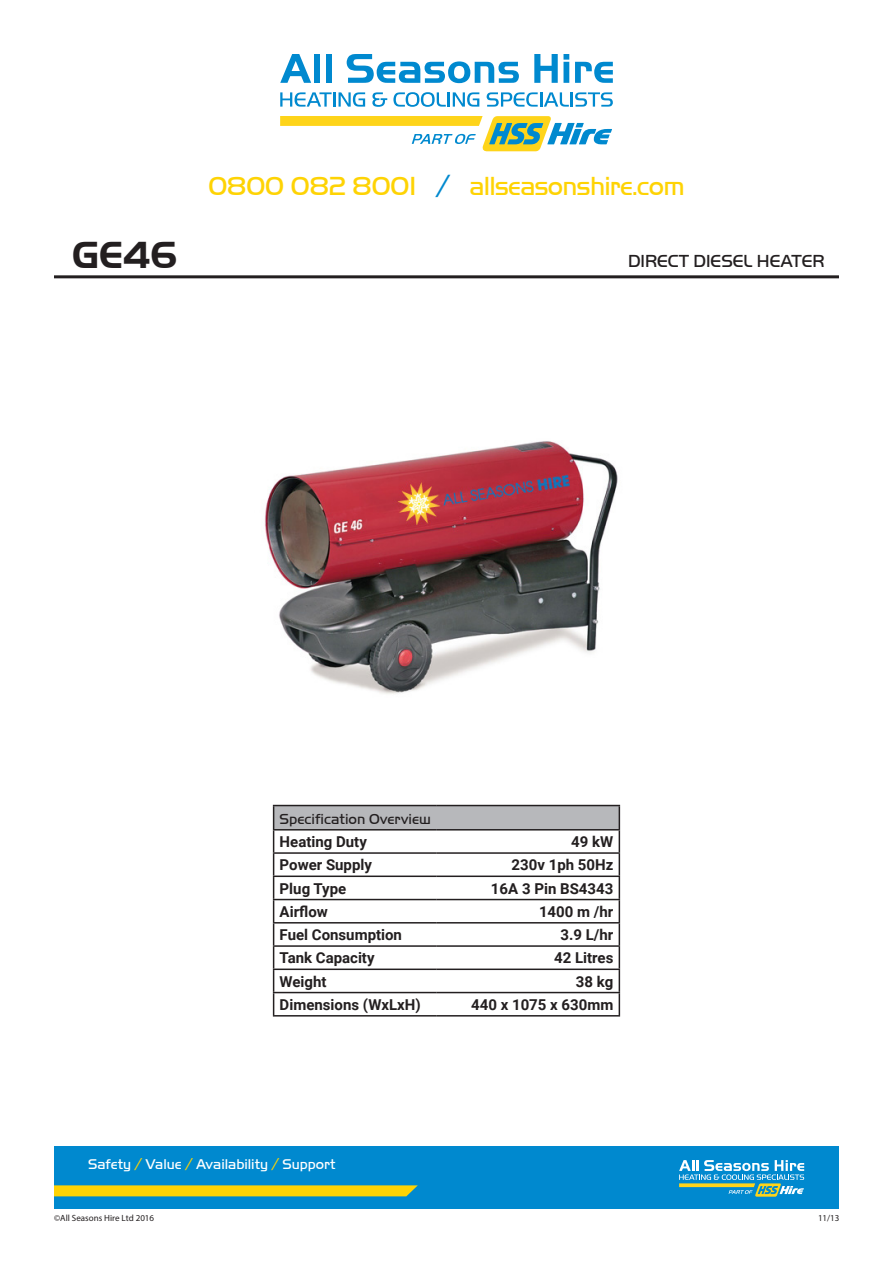
<style>
.page{position:relative;width:893px;height:1263px;background:#fff}
.page>*{position:absolute;margin:0;border:0;box-sizing:border-box;transform-origin:0 0}
.t1{font:700 39px "Handel Got D";color:#231f20}
.t2{font:27px "Handel Got D Ligh";letter-spacing:-.03em;color:#fed304}
.t3{font:18px "Handel Got D Ligh";color:#231f20}
.t4{font:700 15px "Roboto";color:#231f20}
.t5{font:15px "Handel Got D Ligh";color:#231f20}
.t6{font:14.55px "Handel Got D Ligh";color:#fff}
.t7{font:9px "Myriad Pro";color:#231f20}
.s1{color:#0089cf}
.s2{color:#fed304}
</style>
<div class="page">
<hr style="left:54px;top:275px;width:785px;height:3px;background:#231f20">
<svg style="left:280px;top:54px;width:31px;height:29px"></svg>
<div style="left:314px;top:54px;width:6px;height:29px;background:#0089cf"></div>
<div style="left:326px;top:54px;width:5px;height:29px;background:#0089cf"></div>
<svg style="left:347px;top:54px;width:172px;height:29px"></svg>
<svg style="left:534px;top:54px;width:35px;height:29px"></svg>
<svg style="left:575px;top:62px;width:38px;height:21px"></svg>
<svg style="left:280px;top:92px;width:85px;height:15px"></svg>
<svg style="left:372px;top:92px;width:15px;height:15px"></svg>
<svg style="left:393px;top:92px;width:53px;height:15px"></svg>
<hr style="left:447px;top:92px;width:3px;height:15px;background:#0089cf">
<svg style="left:453px;top:92px;width:26px;height:15px"></svg>
<svg style="left:487px;top:92px;width:82px;height:15px"></svg>
<hr style="left:570px;top:92px;width:3px;height:15px;background:#0089cf">
<svg style="left:575px;top:92px;width:38px;height:15px"></svg>
<svg style="left:280px;top:116px;width:332px;height:35px"></svg>
<div style="left:54px;top:1146px;width:785px;height:63px;background:#0089cf"></div>
<svg style="left:54px;top:1185px;width:364px;height:11px;background:#f1cf0e"></svg>
<svg style="left:679px;top:1160px;width:125px;height:37px"></svg>
<img style="left:265px;top:441px;width:353px;height:253px">
<div style="left:274px;top:805px;width:345px;height:25px;background:#b7b8bb"></div>
<hr style="left:273px;top:805px;width:164px;height:1px;background:#231f20">
<hr style="left:437px;top:805px;width:183px;height:1px;background:#231f20">
<hr style="left:273px;top:829px;width:164px;height:1px;background:#231f20">
<hr style="left:437px;top:829px;width:183px;height:1px;background:#231f20">
<hr style="left:273px;top:852px;width:164px;height:2px;background:#231f20">
<hr style="left:437px;top:852px;width:183px;height:2px;background:#231f20">
<hr style="left:273px;top:875px;width:164px;height:2px;background:#231f20">
<hr style="left:437px;top:875px;width:183px;height:2px;background:#231f20">
<hr style="left:273px;top:899px;width:164px;height:1px;background:#231f20">
<hr style="left:437px;top:899px;width:183px;height:1px;background:#231f20">
<hr style="left:273px;top:922px;width:164px;height:1px;background:#231f20">
<hr style="left:437px;top:922px;width:183px;height:1px;background:#231f20">
<hr style="left:273px;top:945px;width:164px;height:2px;background:#231f20">
<hr style="left:437px;top:945px;width:183px;height:2px;background:#231f20">
<hr style="left:273px;top:968px;width:164px;height:2px;background:#231f20">
<hr style="left:437px;top:968px;width:183px;height:2px;background:#231f20">
<hr style="left:273px;top:992px;width:164px;height:1px;background:#231f20">
<svg style="left:273px;top:806px;width:1px;height:209px"></svg>
<hr style="left:437px;top:992px;width:183px;height:1px;background:#231f20">
<svg style="left:619px;top:806px;width:1px;height:209px"></svg>
<hr style="left:273px;top:1015px;width:164px;height:1px;background:#231f20">
<hr style="left:437px;top:1015px;width:183px;height:1px;background:#231f20">
<p class="t1" style="left:72px;top:233px;width:107px">GE46</p>
<h2 class="t2" style="left:208px;top:171px;width:478px">0800 082 8001 <span class="s1">/</span> allseasonshire.com</h2>
<p class="t3" style="left:628px;top:251px;width:198px">DIRECT DIESEL HEATER</p>
<p class="t5" style="left:280px;top:810px;width:153px">Specification Overview</p>
<p class="t4" style="left:280px;top:831px;width:89px">Heating Duty</p>
<p class="t4" style="left:571px;top:831px;width:44px">49 kW</p>
<p class="t4" style="left:280px;top:854px;width:94px">Power Supply</p>
<p class="t4" style="left:512px;top:854px;width:103px">230v 1ph 50Hz</p>
<p class="t4" style="left:280px;top:878px;width:68px">Plug Type</p>
<p class="t4" style="left:491px;top:878px;width:124px">16A 3 Pin BS4343</p>
<p class="t4" style="left:280px;top:901px;width:50px">Airflow</p>
<p class="t4" style="left:539px;top:901px;width:76px">1400 m /hr</p>
<p class="t4" style="left:280px;top:924px;width:124px">Fuel Consumption</p>
<p class="t4" style="left:560px;top:924px;width:54px">3.9 L/hr</p>
<p class="t4" style="left:280px;top:947px;width:96px">Tank Capacity</p>
<p class="t4" style="left:554px;top:947px;width:61px">42 Litres</p>
<p class="t4" style="left:280px;top:971px;width:49px">Weight</p>
<p class="t4" style="left:576px;top:971px;width:39px">38 kg</p>
<p class="t4" style="left:280px;top:994px;width:143px">Dimensions (WxLxH)</p>
<p class="t4" style="left:471px;top:994px;width:130px">440 x 1075 x 630mm</p>
<p class="t6" style="left:88px;top:1156px;width:249px">Safety <span class="s2">/</span> Value <span class="s2">/</span> Availability <span class="s2">/</span> Support</p>
<p class="t7" style="left:54px;top:1212px;width:101px">©All Seasons Hire Ltd 2016</p>
<p class="t7" style="left:818px;top:1212px;width:23px">11/13</p>
</div>
